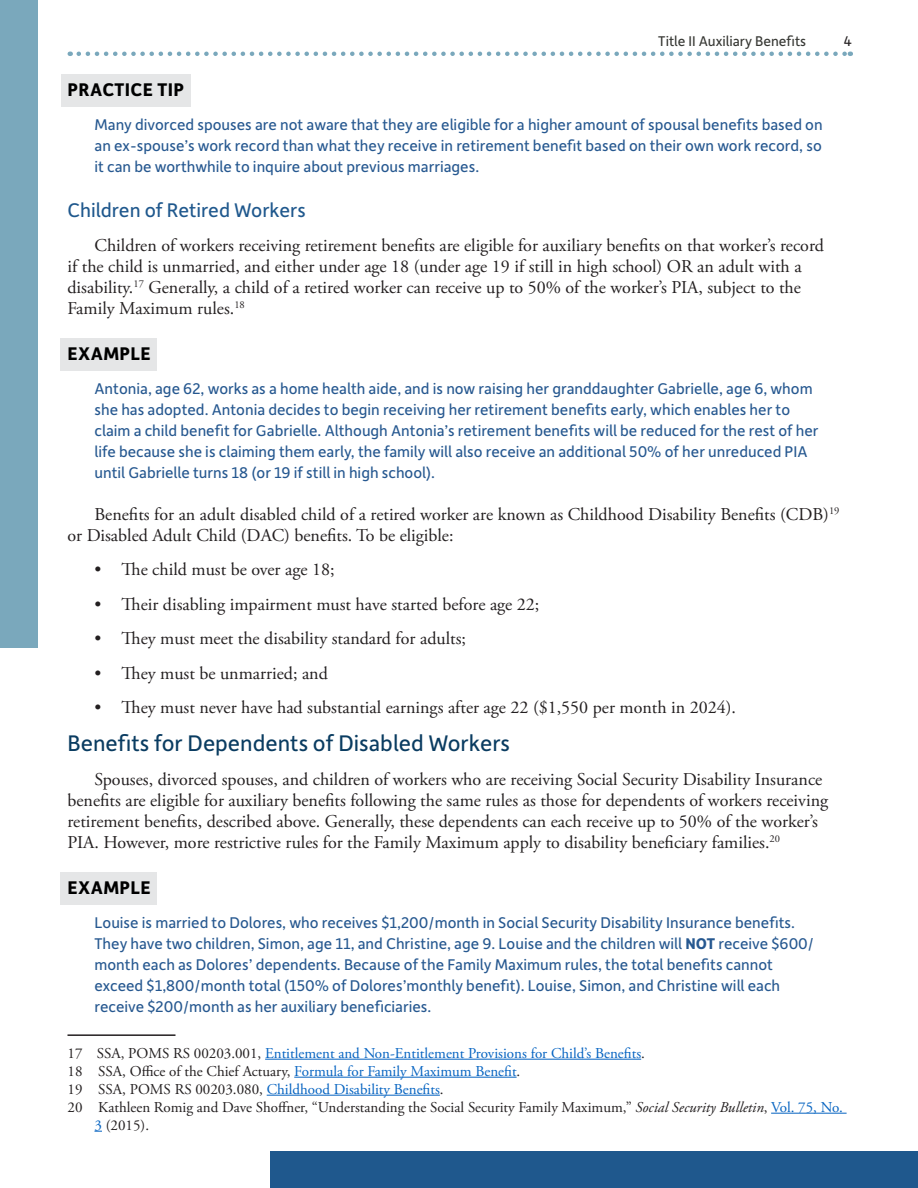
<style>
.page{position:relative;width:918px;height:1188px;background:#fff}
.page>*{position:absolute;margin:0;border:0;box-sizing:border-box;transform-origin:0 0}
.Section_Headers{font:24px "Depot New";color:#0a3c61}
.t1{font:21px "Depot New";color:#1f588d}
.Examples{font:700 19.5px "Depot New";letter-spacing:.02em;color:#000}
.Body_Text{font:18px/21px "Adobe Garamond Pro";color:#231f20}
.Examples_subtext{font:16.5px/21px "Depot New";color:#265890}
.Endnotes{font:15px/18px "Adobe Garamond Pro";color:#231f20}
.Endnotes-2{font:15px "Adobe Garamond Pro";color:#0563c1}
.t2{font:15px "Depot New";color:#373834}
.t3{font:15px "Depot New";color:#231f20}
.s1{font-weight:700}
.s2{color:#231f20}
.s3{color:#0563c1}
.s4{font-style:italic}
</style>
<div class="page">
<svg style="left:79px;top:52px;width:772px;height:4px"></svg>
<div style="left:0;top:0;width:38px;height:648px;background:#7aa8bc"></div>
<div style="left:270px;top:1151px;width:648px;height:37px;background:#1f588d"></div>
<div style="left:61px;top:74px;width:130px;height:33px;background:#e5e6e7"></div>
<div style="left:61px;top:338px;width:96px;height:33px;background:#e5e6e7"></div>
<div style="left:61px;top:872px;width:96px;height:33px;background:#e5e6e7"></div>
<hr style="left:68px;top:1034px;width:108px;height:2px;background:#231f20">
<hr style="left:265px;top:1059px;width:376px;height:1px;background:#0563c1">
<hr style="left:294px;top:1077px;width:223px;height:1px;background:#0563c1">
<hr style="left:267px;top:1095px;width:173px;height:1px;background:#0563c1">
<hr style="left:771px;top:1113px;width:76px;height:1px;background:#0563c1">
<p class="t2" style="left:658px;top:31px;width:150px">Title II Auxiliary Benefits</p>
<p class="t3" style="left:844px;top:31px;width:10px">4</p>
<p class="Examples" style="left:68px;top:77px;width:118px">PRACTICE TIP</p>
<p class="Examples_subtext" style="left:94px;top:114px;width:730px;text-align:justify">Many divorced spouses are not aware that they are eligible for a higher amount of spousal benefits based on an ex-spouse’s work record than what they receive in retirement benefit based on their own work record, so it can be worthwhile to inquire about previous marriages.</p>
<p class="t1" style="left:68px;top:196px;width:240px">Children of Retired Workers</p>
<p class="Body_Text" style="left:68px;top:236px;width:758px;text-indent:27px">Children of workers receiving retirement benefits are eligible for auxiliary benefits on that worker’s record if the child is unmarried, and either under age 18 (under age 19 if still in high school) OR an adult with a disability.<sup>17</sup> Generally, a child of a retired worker can receive up to 50% of the worker’s PIA, subject to the Family Maximum rules.<sup>18</sup></p>
<p class="Examples" style="left:68px;top:341px;width:85px">EXAMPLE</p>
<p class="Examples_subtext" style="left:94px;top:378px;width:726px">Antonia, age 62, works as a home health aide, and is now raising her granddaughter Gabrielle, age 6, whom she has adopted. Antonia decides to begin receiving her retirement benefits early, which enables her to claim a child benefit for Gabrielle. Although Antonia’s retirement benefits will be reduced for the rest of her life because she is claiming them early, the family will also receive an additional 50% of her unreduced PIA until Gabrielle turns 18 (or 19 if still in high school).</p>
<p class="Body_Text" style="left:68px;top:504px;width:774px;text-indent:27px">Benefits for an adult disabled child of a retired worker are known as Childhood Disability Benefits (CDB)<sup>19 </sup>or Disabled Adult Child (DAC) benefits. To be eligible:</p>
<p class="Body_Text" style="left:94px;top:560px;width:242px">• The child must be over age 18;</p>
<p class="Body_Text" style="left:94px;top:594px;width:446px">• Their disabling impairment must have started before age 22;</p>
<p class="Body_Text" style="left:94px;top:629px;width:373px">• They must meet the disability standard for adults;</p>
<p class="Body_Text" style="left:94px;top:663px;width:235px">• They must be unmarried; and</p>
<p class="Body_Text" style="left:94px;top:698px;width:643px">• They must never have had substantial earnings after age 22 ($1,550 per month in 2024).</p>
<p class="Section_Headers" style="left:68px;top:727px;width:444px">Benefits for Dependents of Disabled Workers</p>
<p class="Body_Text" style="left:68px;top:770px;width:762px;text-indent:27px">Spouses, divorced spouses, and children of workers who are receiving Social Security Disability Insurance benefits are eligible for auxiliary benefits following the same rules as those for dependents of workers receiving retirement benefits, described above. Generally, these dependents can each receive up to 50% of the worker’s PIA. However, more restrictive rules for the Family Maximum apply to disability beneficiary families.<sup>20</sup></p>
<p class="Examples" style="left:68px;top:875px;width:85px">EXAMPLE</p>
<p class="Examples_subtext" style="left:94px;top:912px;width:721px">Louise is married to Dolores, who receives $1,200/month in Social Security Disability Insurance benefits.<br>They have two children, Simon, age 11, and Christine, age 9. Louise and the children will <span class="s1">NOT</span> receive $600/ month each as Dolores’ dependents. Because of the Family Maximum rules, the total benefits cannot exceed $1,800/month total (150% of Dolores’monthly benefit). Louise, Simon, and Christine will each receive $200/month as her auxiliary beneficiaries.</p>
<p class="Endnotes-2" style="left:68px;top:1044px;width:579px"><span class="s2">17 SSA, POMS RS 00203.001,</span> Entitlement and Non-Entitlement Provisions for Child’s Benefits<span class="s2">.</span></p>
<p class="Endnotes" style="left:68px;top:1062px;width:454px">18 SSA, Office of the Chief Actuary, <span class="s3">Formula for Family Maximum Benefit</span>.</p>
<p class="Endnotes-2" style="left:68px;top:1080px;width:378px"><span class="s2">19 SSA, POMS RS 00203.080,</span> Childhood Disability Benefits<span class="s2">.</span></p>
<p class="Endnotes" style="left:94px;top:1098px;width:750px;text-indent:-27px">20 Kathleen Romig and Dave Shoffner, “Understanding the Social Security Family Maximum,” <span class="s4">Social Security Bulletin</span>, <span class="s3">Vol. 75, No.<br>3</span> (2015).</p>
</div>
